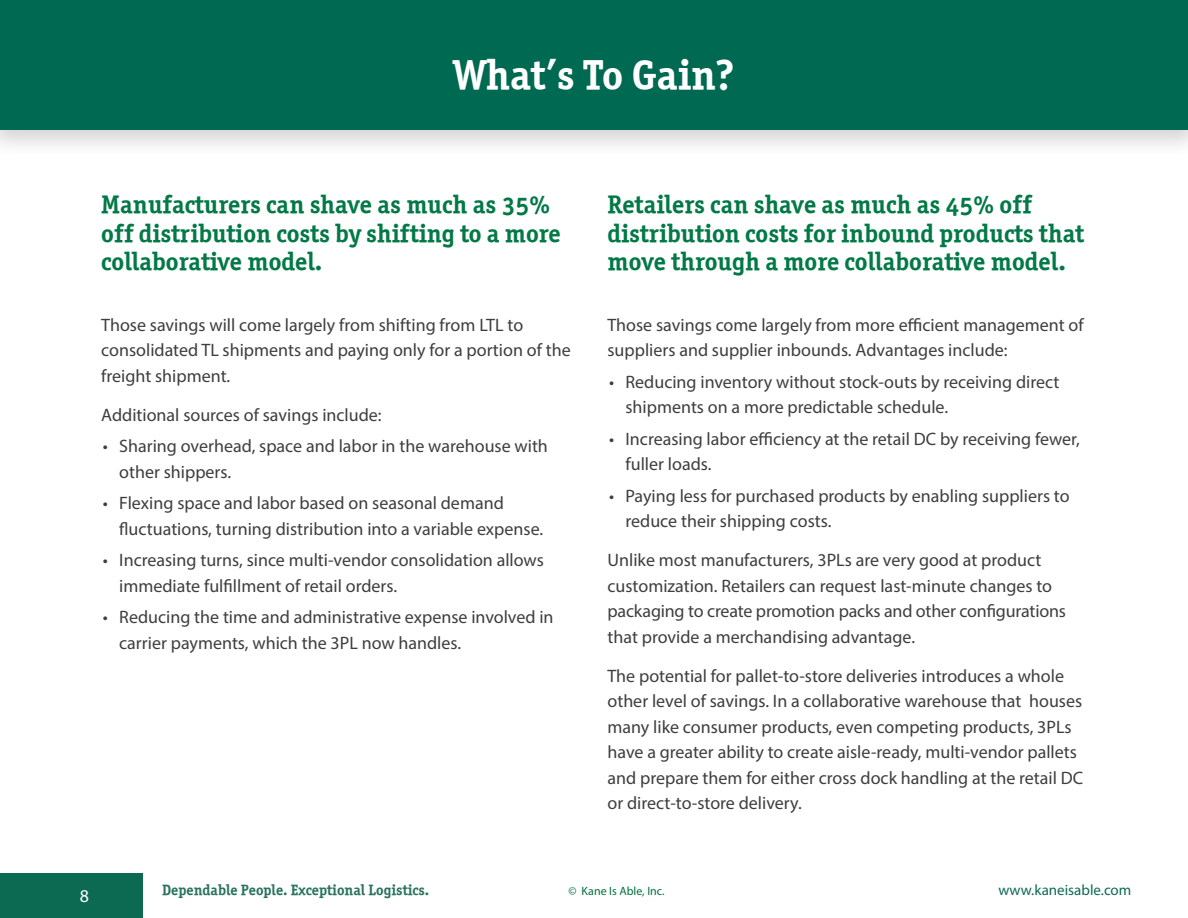
<style>
.page{position:relative;width:1188px;height:918px;background:#fff}
.page>*{position:absolute;margin:0;border:0;box-sizing:border-box;transform-origin:0 0}
.t1{font:42px "Officina Serif OSITCTT Bold";color:#fff}
.Head{font:25.5px/28.5px "Officina Serif OSITCTT Bold";color:#027946}
.text{font:18px/25.5px "Myriad Pro";color:#3e3e3f}
.t2{font:18px "Myriad Pro";color:#fff}
.t3{font:15px "Officina Serif OSITCTT Bold";color:#2a735f}
.t4{font:15px "Myriad Pro";color:#0c6a53}
.t5{font:12px "Myriad Pro";color:#00713d}
</style>
<div class="page">
<div style="left:0;top:874px;width:143px;height:44px;background:#0c6a53"></div>
<div style="left:0;top:0;width:1188px;height:158px;background:#231f20;opacity:.2"></div>
<div style="left:0;top:0;width:1188px;height:129px;background:#006951"></div>
<p class="t1" style="left:453px;top:49px;width:283px">What’s To Gain?</p>
<p class="Head" style="left:101px;top:190px;width:461px">Manufacturers can shave as much as 35% off distribution costs by shifting to a more collaborative model.</p>
<p class="text" style="left:101px;top:312px;width:471px">Those savings will come largely from shifting from LTL to consolidated TL shipments and paying only for a portion of the freight shipment.</p>
<p class="text" style="left:101px;top:402px;width:282px">Additional sources of savings include:</p>
<p class="text" style="left:119px;top:433px;width:430px;text-indent:-16px">• Sharing overhead, space and labor in the warehouse with other shippers.</p>
<p class="text" style="left:119px;top:490px;width:425px;text-indent:-16px">• Flexing space and labor based on seasonal demand fluctuations, turning distribution into a variable expense.</p>
<p class="text" style="left:119px;top:547px;width:426px;text-indent:-16px">• Increasing turns, since multi-vendor consolidation allows immediate fulfillment of retail orders.</p>
<p class="text" style="left:119px;top:604px;width:436px;text-indent:-16px">• Reducing the time and administrative expense involved in carrier payments, which the 3PL now handles.</p>
<p class="Head" style="left:608px;top:190px;width:478px">Retailers can shave as much as 45% off distribution costs for inbound products that move through a more collaborative model.</p>
<p class="text" style="left:608px;top:312px;width:478px">Those savings come largely from more efficient management of suppliers and supplier inbounds. Advantages include:</p>
<p class="text" style="left:626px;top:369px;width:435px;text-indent:-16px">• Reducing inventory without stock-outs by receiving direct shipments on a more predictable schedule.</p>
<p class="text" style="left:626px;top:426px;width:456px;text-indent:-16px">• Increasing labor efficiency at the retail DC by receiving fewer, fuller loads.</p>
<p class="text" style="left:626px;top:483px;width:446px;text-indent:-16px">• Paying less for purchased products by enabling suppliers to reduce their shipping costs.</p>
<p class="text" style="left:608px;top:547px;width:460px">Unlike most manufacturers, 3PLs are very good at product customization. Retailers can request last-minute changes to packaging to create promotion packs and other configurations that provide a merchandising advantage.</p>
<p class="text" style="left:608px;top:663px;width:477px">The potential for pallet-to-store deliveries introduces a whole other level of savings. In a collaborative warehouse that houses many like consumer products, even competing products, 3PLs have a greater ability to create aisle-ready, multi-vendor pallets and prepare them for either cross dock handling at the retail DC or direct-to-store delivery.</p>
<p class="t2" style="left:80px;top:885px;width:11px">8</p>
<p class="t3" style="left:162px;top:880px;width:269px">Dependable People. Exceptional Logistics.</p>
<p class="t5" style="left:568px;top:883px;width:98px">© Kane Is Able, Inc.</p>
<p class="t4" style="left:998px;top:880px;width:134px">www.kaneisable.com</p>
</div>
